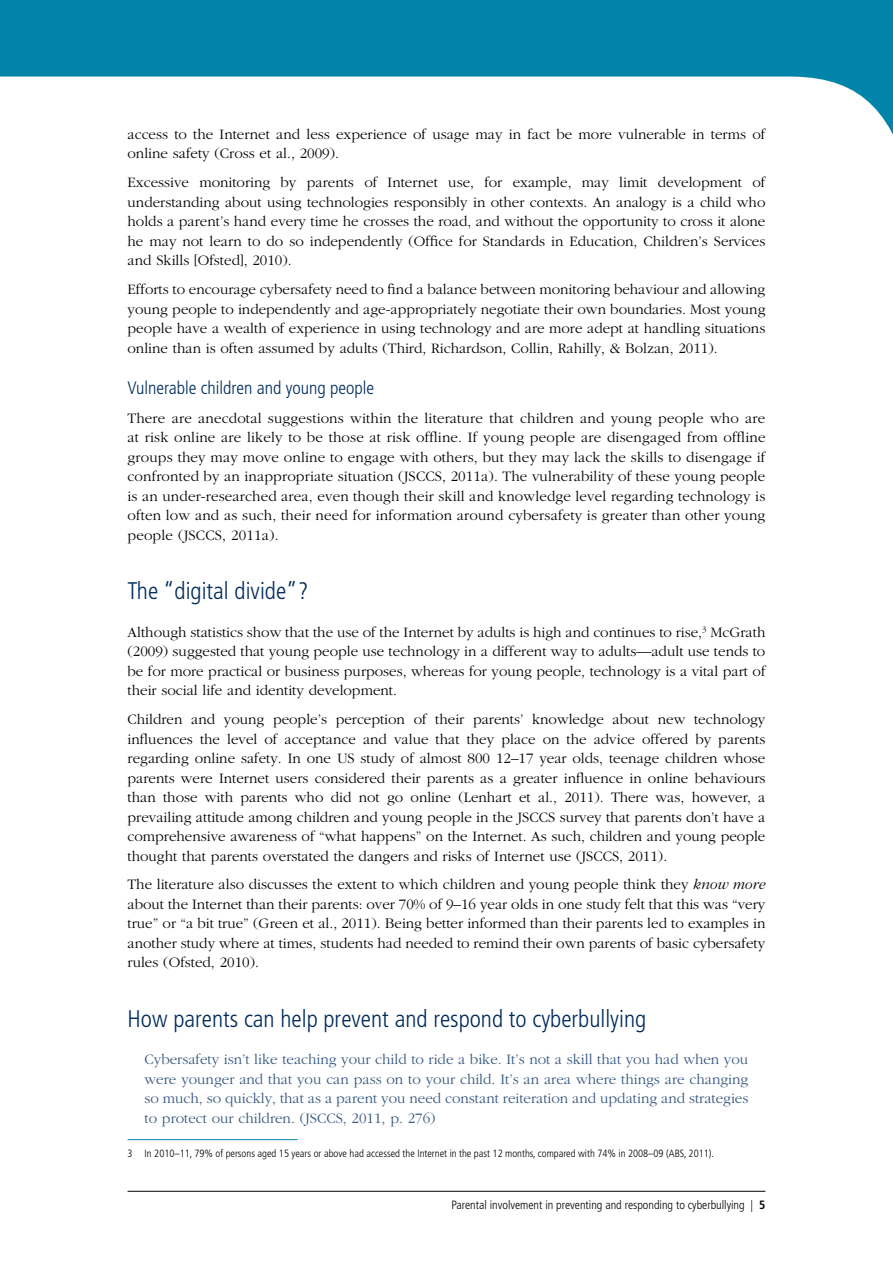
<style>
.page{position:relative;width:893px;height:1263px;background:#fff}
.page>*{position:absolute;margin:0;border:0;box-sizing:border-box;transform-origin:0 0}
.Heading_1{font:300 condensed 24px "Frutiger LT";color:#002b5c}
.Heading_3{font:300 condensed 18px "Frutiger LT";color:#002b5c}
.Body_Text{font:300 15px/19.5px "Garamond";color:#000;text-align:justify}
.t1{font:300 15px/19.5px "Garamond";color:#33557d;text-align:justify}
.t2{font:300 condensed 12px "Frutiger LT";color:#000}
.Footnote{font:300 condensed 10.5px "Frutiger LT";color:#000}
.s1{font-style:italic}
.s2{font-weight:700}
</style>
<div class="page">
<svg style="left:0;top:0;width:893px;height:135px;fill:#0084a9"></svg>
<hr style="left:128px;top:1191px;width:637px;height:1px;background:#000">
<hr style="left:128px;top:1139px;width:170px;height:1px;background:#0084a9">
<p class="Body_Text" style="left:128px;top:125px;width:639px">access to the Internet and less experience of usage may in fact be more vulnerable in terms of online safety (Cross et al., 2009).</p>
<p class="Body_Text" style="left:128px;top:173px;width:639px">Excessive monitoring by parents of Internet use, for example, may limit development of understanding about using technologies responsibly in other contexts. An analogy is a child who holds a parent’s hand every time he crosses the road, and without the opportunity to cross it alone he may not learn to do so independently (Office for Standards in Education, Children’s Services and Skills [Ofsted], 2010).</p>
<p class="Body_Text" style="left:128px;top:280px;width:639px">Efforts to encourage cybersafety need to find a balance between monitoring behaviour and allowing young people to independently and age-appropriately negotiate their own boundaries. Most young people have a wealth of experience in using technology and are more adept at handling situations online than is often assumed by adults (Third, Richardson, Collin, Rahilly, &amp; Bolzan, 2011).</p>
<h4 class="Heading_3" style="left:128px;top:378px;width:248px">Vulnerable children and young people</h4>
<p class="Body_Text" style="left:128px;top:409px;width:639px">There are anecdotal suggestions within the literature that children and young people who are at risk online are likely to be those at risk offline. If young people are disengaged from offline groups they may move online to engage with others, but they may lack the skills to disengage if confronted by an inappropriate situation (JSCCS, 2011a). The vulnerability of these young people is an under-researched area, even though their skill and knowledge level regarding technology is often low and as such, their need for information around cybersafety is greater than other young people (JSCCS, 2011a).</p>
<h2 class="Heading_1" style="left:128px;top:577px;width:182px">The “digital divide”?</h2>
<p class="Body_Text" style="left:128px;top:622px;width:639px">Although statistics show that the use of the Internet by adults is high and continues to rise,<sup>3</sup> McGrath (2009) suggested that young people use technology in a different way to adults—adult use tends to be for more practical or business purposes, whereas for young people, technology is a vital part of their social life and identity development.</p>
<p class="Body_Text" style="left:128px;top:710px;width:639px">Children and young people’s perception of their parents’ knowledge about new technology influences the level of acceptance and value that they place on the advice offered by parents regarding online safety. In one US study of almost 800 12–17 year olds, teenage children whose parents were Internet users considered their parents as a greater influence in online behaviours than those with parents who did not go online (Lenhart et al., 2011). There was, however, a prevailing attitude among children and young people in the JSCCS survey that parents don’t have a comprehensive awareness of “what happens” on the Internet. As such, children and young people thought that parents overstated the dangers and risks of Internet use (JSCCS, 2011).</p>
<p class="Body_Text" style="left:128px;top:875px;width:639px">The literature also discusses the extent to which children and young people think they <span class="s1">know more </span>about the Internet than their parents: over 70% of 9–16 year olds in one study felt that this was “very true” or “a bit true” (Green et al., 2011). Being better informed than their parents led to examples in another study where at times, students had needed to remind their own parents of basic cybersafety rules (Ofsted, 2010).</p>
<h2 class="Heading_1" style="left:128px;top:1005px;width:520px">How parents can help prevent and respond to cyberbullying</h2>
<p class="t1" style="left:145px;top:1050px;width:605px">Cybersafety isn’t like teaching your child to ride a bike. It’s not a skill that you had when you were younger and that you can pass on to your child. It’s an area where things are changing so much, so quickly, that as a parent you need constant reiteration and updating and strategies to protect our children. (JSCCS, 2011, p. 276)</p>
<p class="Footnote" style="left:128px;top:1147px;width:588px">3 In 2010–11, 79% of persons aged 15 years or above had accessed the Internet in the past 12 months, compared with 74% in 2008–09 (ABS, 2011).</p>
<p class="t2" style="left:451px;top:1198px;width:316px">Parental involvement in preventing and responding to cyberbullying | <span class="s2">5</span></p>
</div>
